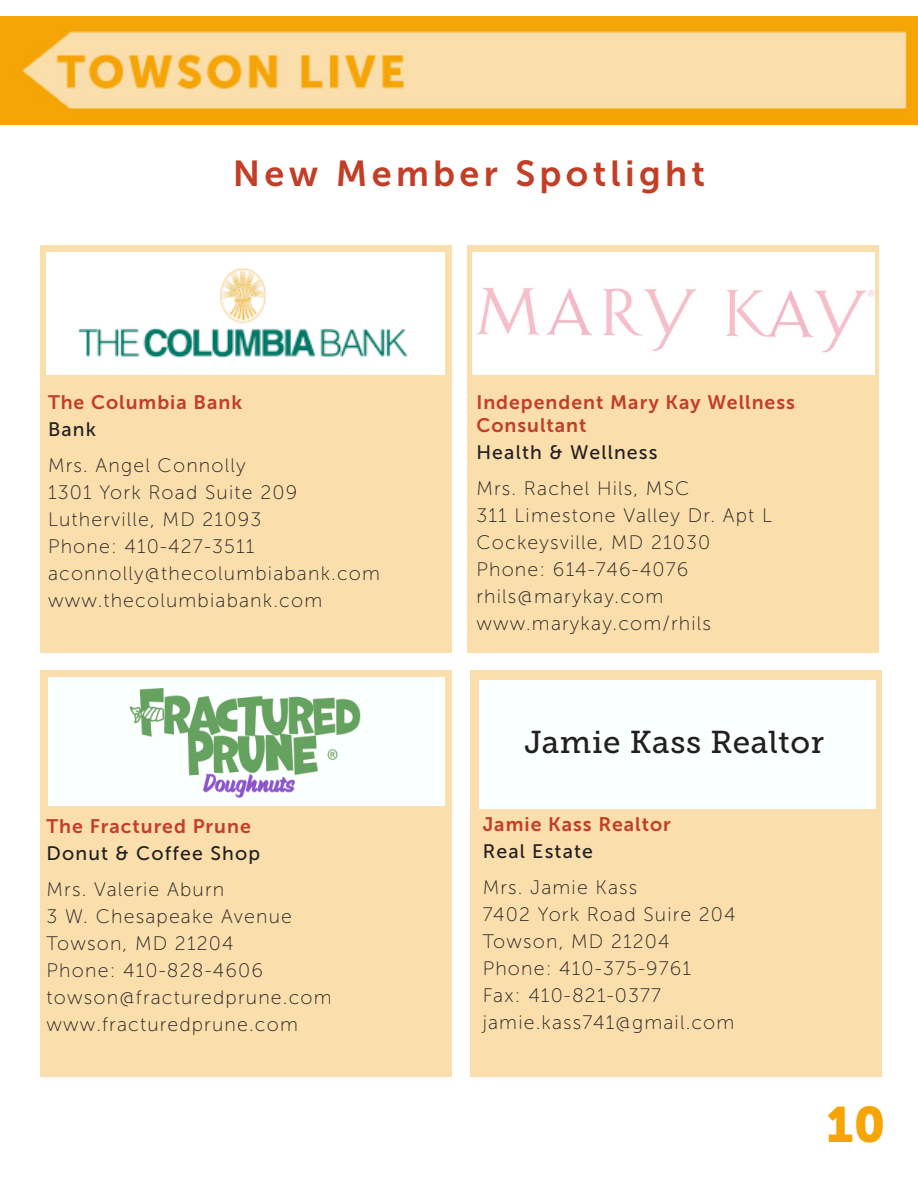
<style>
.page{position:relative;width:918px;height:1188px;background:#fff}
.page>*{position:absolute;margin:0;border:0;box-sizing:border-box;transform-origin:0 0}
.t1{font:49.5px "Museo Sans 900";color:#f5a506}
.t2{font:36px "Museo Sans 700";letter-spacing:.12em;color:#c23e26}
.t3{font:31.5px "Museo Slab 500";letter-spacing:.02em;color:#231f20}
.t4{font:19.5px/27px "Museo Sans 100";letter-spacing:.06em;color:#231f20}
.t5{font:19.5px/22.5px "Museo Sans 700";letter-spacing:.05em;color:#c23e26}
.t6{font:19.5px "Museo Sans 500";letter-spacing:.06em;color:#231f20}
</style>
<div class="page">
<img style="left:0;top:16px;width:918px;height:108px">
<div style="left:40px;top:245px;width:411px;height:407px;background:#fadeac"></div>
<div style="left:468px;top:245px;width:411px;height:407px;background:#fadeac"></div>
<div style="left:40px;top:670px;width:411px;height:407px;background:#fadeac"></div>
<img style="left:46px;top:253px;width:399px;height:121px">
<img style="left:472px;top:253px;width:403px;height:121px">
<div style="left:470px;top:670px;width:411px;height:407px;background:#fadeac"></div>
<div style="left:48px;top:677px;width:397px;height:129px;background:#faffff"></div>
<img style="left:129px;top:688px;width:232px;height:110px">
<div style="left:479px;top:680px;width:397px;height:129px;background:#faffff"></div>
<h2 class="t2" style="left:233px;top:153px;width:474px">New Member Spotlight</h2>
<p class="t5" style="left:48px;top:391px;width:196px">The Columbia Bank</p>
<p class="t6" style="left:48px;top:419px;width:50px">Bank</p>
<p class="t4" style="left:48px;top:452px;width:334px">Mrs. Angel Connolly<br>1301 York Road Suite 209<br>Lutherville, MD 21093<br>Phone: 410-427-3511 aconnolly@thecolumbiabank.com www.thecolumbiabank.com</p>
<p class="t5" style="left:47px;top:815px;width:206px">The Fractured Prune</p>
<p class="t6" style="left:47px;top:843px;width:215px">Donut &amp; Coffee Shop</p>
<p class="t4" style="left:47px;top:876px;width:287px">Mrs. Valerie Aburn<br>3 W. Chesapeake Avenue<br>Towson, MD 21204<br>Phone: 410-828-4606 towson@fracturedprune.com www.fracturedprune.com</p>
<p class="t5" style="left:476px;top:391px;width:320px">Independent Mary Kay Wellness<br>Consultant</p>
<p class="t6" style="left:476px;top:441px;width:183px">Health &amp; Wellness</p>
<p class="t4" style="left:476px;top:475px;width:297px">Mrs. Rachel Hils, MSC<br>311 Limestone Valley Dr. Apt L<br>Cockeysville, MD 21030<br>Phone: 614-746-4076 rhils@marykay.com www.marykay.com/rhils</p>
<h3 class="t3" style="left:524px;top:725px;width:301px">Jamie Kass Realtor</h3>
<p class="t5" style="left:483px;top:813px;width:190px">Jamie Kass Realtor</p>
<p class="t6" style="left:483px;top:841px;width:112px">Real Estate</p>
<p class="t4" style="left:483px;top:874px;width:255px">Mrs. Jamie Kass<br>7402 York Road Suire 204<br>Towson, MD 21204<br>Phone: 410-375-9761<br>Fax: 410-821-0377 jamie.kass741@gmail.com</p>
<h1 class="t1" style="left:826px;top:1096px;width:61px">10</h1>
</div>
